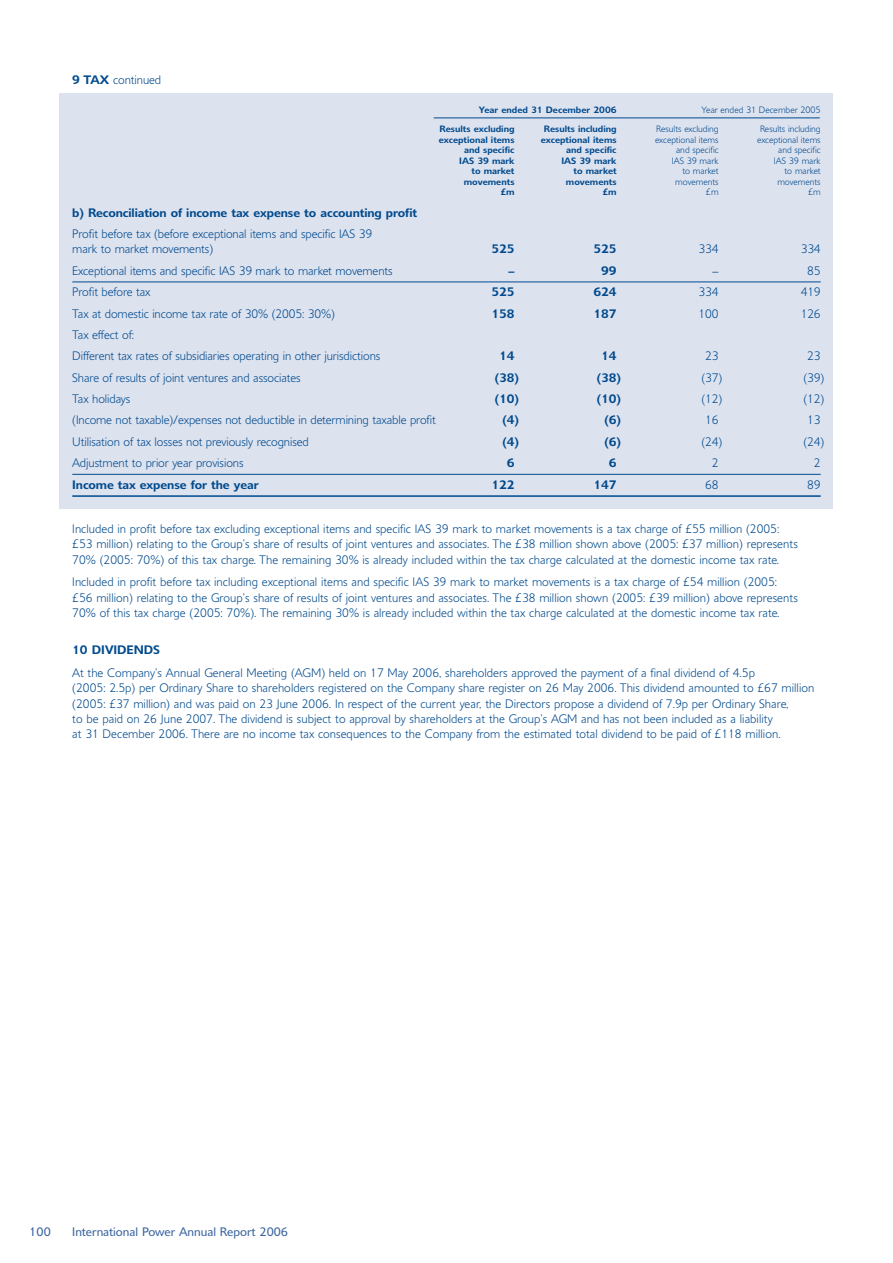
<style>
.page{position:relative;width:893px;height:1263px;background:#fff}
.page>*{position:absolute;margin:0;border:0;box-sizing:border-box;transform-origin:0 0}
.t1{font:300 12px/15.3px "Delargo DT";letter-spacing:.005em;color:#004a8d}
.t2{font:600 12px "Delargo DT";letter-spacing:-.005em;color:#004a8d}
.t3{font:12px "Delargo DT";color:#3d66a1}
.t4{font:600 9px "Delargo DT";color:#004a8d}
.t5{font:300 9px "Delargo DT";color:#004a8d}
.s1{font-weight:600}
</style>
<div class="page">
<div style="left:59px;top:93px;width:774px;height:416px;background:#dde2ef"></div>
<p class="t1" style="left:72px;top:73px;width:90px"><span class="s1">9 TAX</span> continued</p>
<p class="t2" style="left:72px;top:208px;width:346px">b) Reconciliation of income tax expense to accounting profit</p>
<p class="t1" style="left:72px;top:227px;width:301px">Profit before tax (before exceptional items and specific IAS 39 mark to market movements)</p>
<p class="t4" style="left:479px;top:107px;width:139px">Year ended 31 December 2006</p>
<p class="t5" style="left:702px;top:107px;width:121px">Year ended 31 December 2005</p>
<p class="t4" style="left:440px;top:126px;width:76px">Results excluding</p>
<p class="t4" style="left:544px;top:126px;width:74px">Results including</p>
<p class="t5" style="left:656px;top:126px;width:64px">Results excluding</p>
<p class="t5" style="left:760px;top:126px;width:62px">Results including</p>
<p class="t4" style="left:439px;top:136px;width:77px">exceptional items</p>
<p class="t4" style="left:541px;top:136px;width:77px">exceptional items</p>
<p class="t5" style="left:655px;top:136px;width:65px">exceptional items</p>
<p class="t5" style="left:757px;top:136px;width:65px">exceptional items</p>
<p class="t4" style="left:464px;top:147px;width:52px">and specific</p>
<p class="t4" style="left:566px;top:147px;width:52px">and specific</p>
<p class="t5" style="left:676px;top:147px;width:44px">and specific</p>
<p class="t5" style="left:778px;top:147px;width:44px">and specific</p>
<p class="t4" style="left:459px;top:157px;width:57px">IAS 39 mark</p>
<p class="t4" style="left:561px;top:157px;width:57px">IAS 39 mark</p>
<p class="t5" style="left:672px;top:157px;width:48px">IAS 39 mark</p>
<p class="t5" style="left:774px;top:157px;width:48px">IAS 39 mark</p>
<p class="t4" style="left:471px;top:168px;width:45px">to market</p>
<p class="t4" style="left:574px;top:168px;width:45px">to market</p>
<p class="t5" style="left:682px;top:168px;width:38px">to market</p>
<p class="t5" style="left:784px;top:168px;width:38px">to market</p>
<p class="t4" style="left:464px;top:178px;width:52px">movements</p>
<p class="t4" style="left:566px;top:178px;width:52px">movements</p>
<p class="t5" style="left:675px;top:178px;width:45px">movements</p>
<p class="t5" style="left:777px;top:178px;width:45px">movements</p>
<p class="t4" style="left:500px;top:189px;width:16px">£m</p>
<p class="t4" style="left:602px;top:189px;width:16px">£m</p>
<p class="t5" style="left:706px;top:189px;width:14px">£m</p>
<p class="t5" style="left:808px;top:189px;width:14px">£m</p>
<p class="t2" style="left:492px;top:245px;width:24px">525</p>
<p class="t2" style="left:594px;top:245px;width:24px">525</p>
<p class="t1" style="left:699px;top:243px;width:22px">334</p>
<p class="t1" style="left:801px;top:243px;width:22px">334</p>
<p class="t1" style="left:72px;top:264px;width:322px">Exceptional items and specific IAS 39 mark to market movements</p>
<p class="t2" style="left:508px;top:266px;width:7px">–</p>
<p class="t2" style="left:601px;top:266px;width:17px">99</p>
<p class="t1" style="left:713px;top:264px;width:7px">–</p>
<p class="t1" style="left:807px;top:264px;width:15px">85</p>
<p class="t1" style="left:72px;top:286px;width:80px">Profit before tax</p>
<p class="t2" style="left:492px;top:287px;width:24px">525</p>
<p class="t2" style="left:594px;top:287px;width:24px">624</p>
<p class="t1" style="left:699px;top:286px;width:22px">334</p>
<p class="t1" style="left:801px;top:286px;width:22px">419</p>
<p class="t1" style="left:72px;top:307px;width:264px">Tax at domestic income tax rate of 30% (2005: 30%)</p>
<p class="t2" style="left:492px;top:309px;width:24px">158</p>
<p class="t2" style="left:594px;top:309px;width:24px">187</p>
<p class="t1" style="left:699px;top:307px;width:22px">100</p>
<p class="t1" style="left:801px;top:307px;width:22px">126</p>
<p class="t1" style="left:72px;top:325px;width:310px;line-height:21.3px">Tax effect of:<br>Different tax rates of subsidiaries operating in other jurisdictions</p>
<p class="t2" style="left:499px;top:352px;width:17px">14</p>
<p class="t2" style="left:601px;top:352px;width:17px">14</p>
<p class="t1" style="left:705px;top:350px;width:15px">23</p>
<p class="t1" style="left:807px;top:350px;width:15px">23</p>
<p class="t1" style="left:72px;top:371px;width:230px">Share of results of joint ventures and associates</p>
<p class="t2" style="left:495px;top:373px;width:26px">(38)</p>
<p class="t2" style="left:597px;top:373px;width:26px">(38)</p>
<p class="t1" style="left:701px;top:371px;width:22px">(37)</p>
<p class="t1" style="left:803px;top:371px;width:22px">(39)</p>
<p class="t1" style="left:72px;top:392px;width:60px">Tax holidays</p>
<p class="t2" style="left:495px;top:394px;width:26px">(10)</p>
<p class="t2" style="left:597px;top:394px;width:26px">(10)</p>
<p class="t1" style="left:701px;top:392px;width:22px">(12)</p>
<p class="t1" style="left:803px;top:392px;width:22px">(12)</p>
<p class="t1" style="left:72px;top:414px;width:365px">(Income not taxable)/expenses not deductible in determining taxable profit</p>
<p class="t2" style="left:502px;top:416px;width:18px">(4)</p>
<p class="t2" style="left:604px;top:416px;width:18px">(6)</p>
<p class="t1" style="left:705px;top:414px;width:15px">16</p>
<p class="t1" style="left:807px;top:414px;width:15px">13</p>
<p class="t1" style="left:72px;top:435px;width:238px">Utilisation of tax losses not previously recognised</p>
<p class="t2" style="left:502px;top:437px;width:18px">(4)</p>
<p class="t2" style="left:604px;top:437px;width:18px">(6)</p>
<p class="t1" style="left:701px;top:435px;width:22px">(24)</p>
<p class="t1" style="left:803px;top:435px;width:22px">(24)</p>
<p class="t1" style="left:72px;top:457px;width:173px">Adjustment to prior year provisions</p>
<p class="t2" style="left:507px;top:458px;width:9px">6</p>
<p class="t2" style="left:609px;top:458px;width:9px">6</p>
<p class="t1" style="left:712px;top:457px;width:8px">2</p>
<p class="t1" style="left:814px;top:457px;width:8px">2</p>
<p class="t2" style="left:72px;top:480px;width:188px">Income tax expense for the year</p>
<p class="t2" style="left:492px;top:480px;width:24px">122</p>
<p class="t2" style="left:594px;top:480px;width:24px">147</p>
<p class="t1" style="left:705px;top:478px;width:15px">68</p>
<p class="t1" style="left:807px;top:478px;width:15px">89</p>
<p class="t1" style="left:72px;top:522px;width:727px">Included in profit before tax excluding exceptional items and specific IAS 39 mark to market movements is a tax charge of £55 million (2005: £53 million) relating to the Group’s share of results of joint ventures and associates. The £38 million shown above (2005: £37 million) represents<br>70% (2005: 70%) of this tax charge. The remaining 30% is already included within the tax charge calculated at the domestic income tax rate.</p>
<p class="t1" style="left:72px;top:576px;width:727px">Included in profit before tax including exceptional items and specific IAS 39 mark to market movements is a tax charge of £54 million (2005: £56 million) relating to the Group’s share of results of joint ventures and associates. The £38 million shown (2005: £39 million) above represents<br>70% of this tax charge (2005: 70%). The remaining 30% is already included within the tax charge calculated at the domestic income tax rate.</p>
<p class="t2" style="left:72px;top:645px;width:89px">10 DIVIDENDS</p>
<p class="t1" style="left:72px;top:666px;width:744px">At the Company’s Annual General Meeting (AGM) held on 17 May 2006, shareholders approved the payment of a final dividend of 4.5p<br>(2005: 2.5p) per Ordinary Share to shareholders registered on the Company share register on 26 May 2006. This dividend amounted to £67 million (2005: £37 million) and was paid on 23 June 2006. In respect of the current year, the Directors propose a dividend of 7.9p per Ordinary Share,<br>to be paid on 26 June 2007. The dividend is subject to approval by shareholders at the Group’s AGM and has not been included as a liability<br>at 31 December 2006. There are no income tax consequences to the Company from the estimated total dividend to be paid of £118 million.</p>
<p class="t3" style="left:29px;top:1228px;width:23px">100</p>
<p class="t3" style="left:72px;top:1228px;width:217px">International Power Annual Report 2006</p>
</div>
